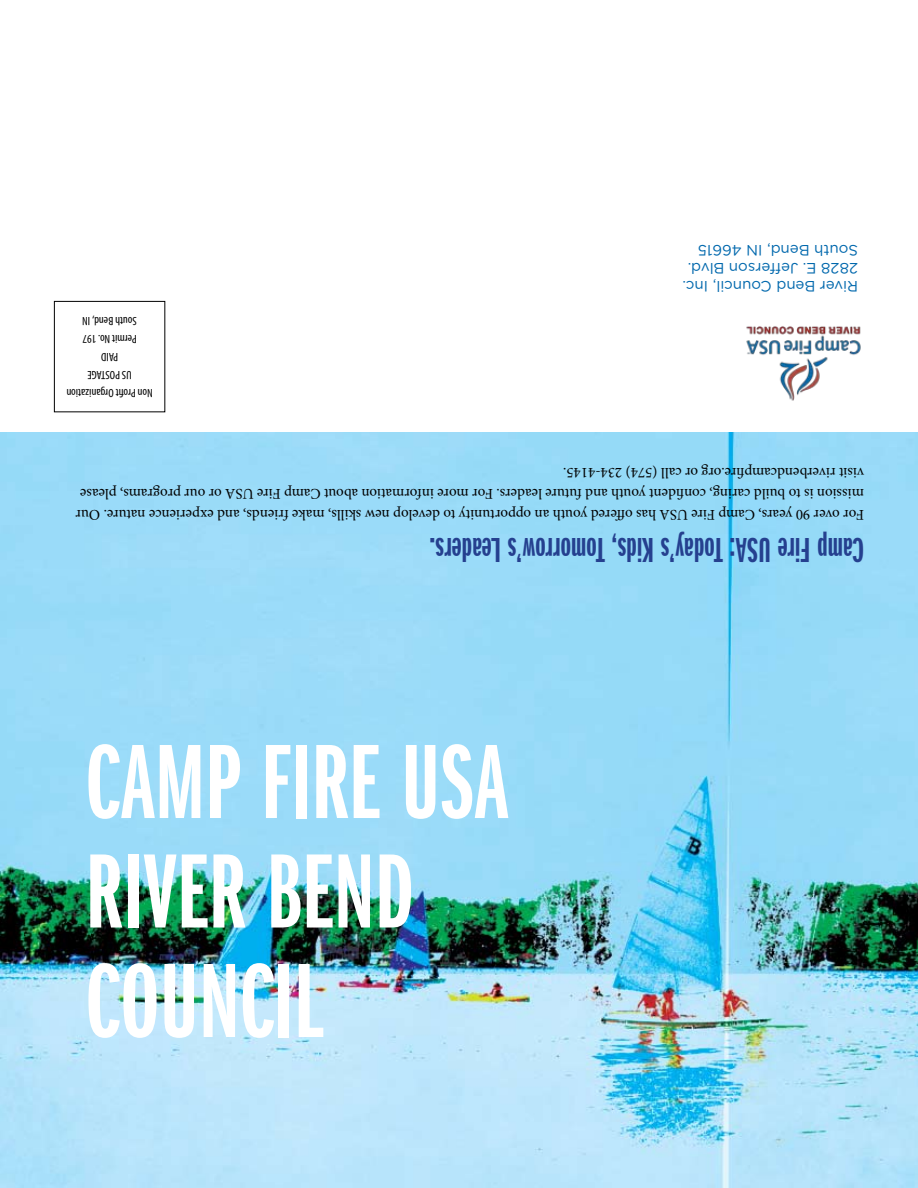
<style>
.page{position:relative;width:918px;height:1188px;background:#fff}
.page>*{position:absolute;margin:0;border:0;box-sizing:border-box;transform-origin:0 0}
.t1{font:109.5px/109.5px "Franklin Gothic Itc D Demi Extra Compressed";color:#fff}
.t2{font:36px "Franklin Gothic Itc D Demi Extra Compressed";color:#25408f}
.t3{font:15px/21px "Minion Pro";color:#000}
.t4{font:15px/18px "Gotham";color:#0068ad}
.t5{font:condensed 12px/18px "Myriad Pro";color:#000;text-align:center}
</style>
<div class="page">
<img style="left:0;top:432px;width:918px;height:756px">
<img style="left:746px;top:326px;width:115px;height:75px">
<div style="left:54px;top:301px;width:111px;height:111px;border:1px solid #000"></div>
<p class="t5" style="left:153px;top:402px;width:88px;rotate:-180deg">Non Profit Organization<br>US POSTAGE<br>PAID<br>Permit No. 197<br>South Bend, IN</p>
<p class="t4" style="left:858px;top:296px;width:177px;rotate:-180deg">River Bend Council, Inc.<br>2828 E. Jefferson Blvd.<br>South Bend, IN 46615</p>
<p class="t3" style="left:864px;top:525px;width:790px;rotate:-180deg">For over 90 years, Camp Fire USA has offered youth an opportunity to develop new skills, make friends, and experience nature. Our mission is to build caring, confident youth and future leaders. For more information about Camp Fire USA or our programs, please visit riverbendcampfire.org or call (574) 234-4145.</p>
<h2 class="t2" style="left:864px;top:569px;width:437px;rotate:-180deg">Camp Fire USA: Today’s Kids, Tomorrow’s Leaders.</h2>
<h1 class="t1" style="left:86px;top:726px;width:424px">CAMP FIRE USA<br>RIVER BEND<br>COUNCIL</h1>
</div>
